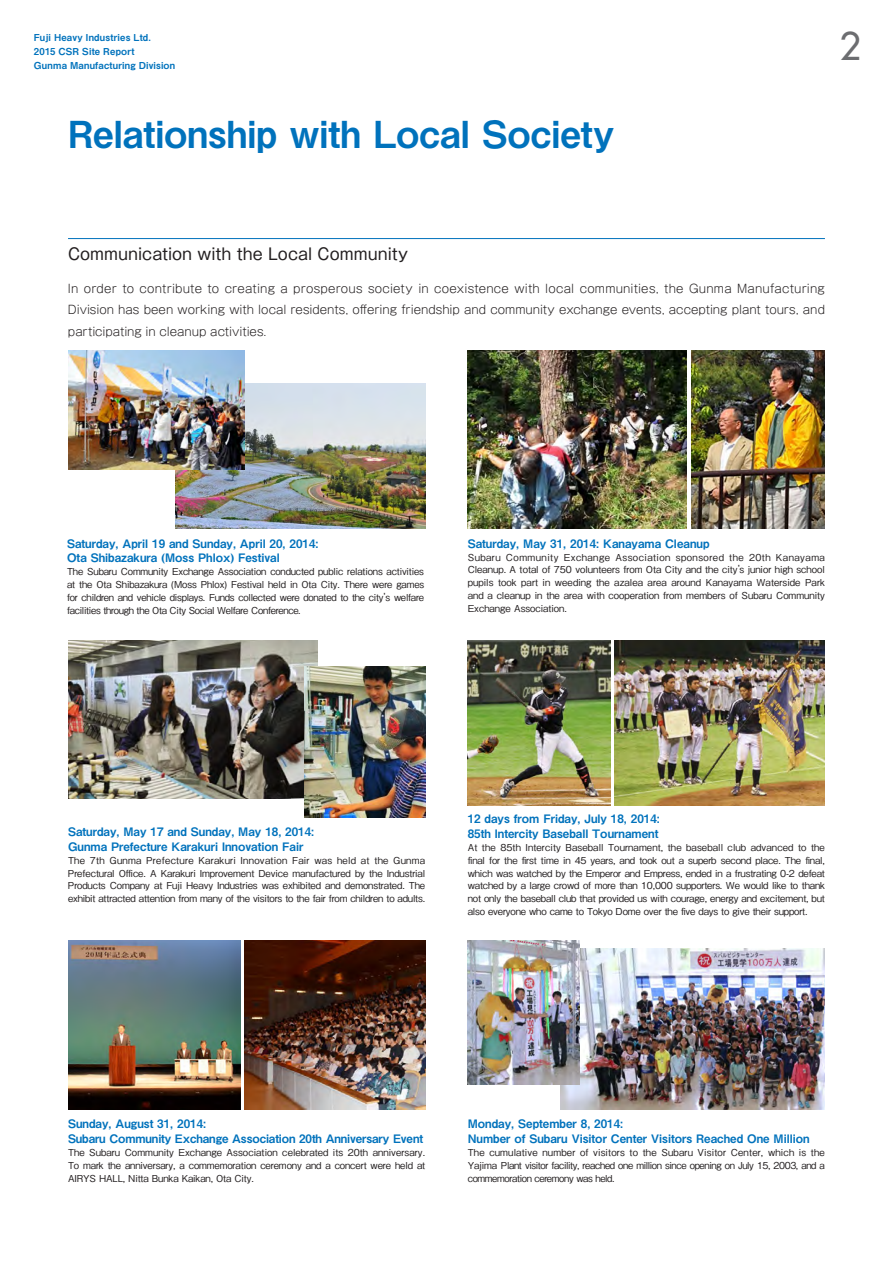
<style>
.page{position:relative;width:893px;height:1263px;background:#fff}
.page>*{position:absolute;margin:0;border:0;box-sizing:border-box;transform-origin:0 0}
.t1{font:37.2px "Midashi Go Pro MB31";letter-spacing:-.005em;color:#0072bc}
.t2{font:500 37.2px "Futura Std";color:#6c6d70}
.t3{font:15.9px "Gothic MB101 Pro";color:#231f20}
.イベント見出し青_en{font:11.7px "Midashi Go Pro MB31";color:#0072bc}
.t4{font:300 11.7px/21.3px "Gothic MB101 Pro";letter-spacing:-.01em;color:#231f20;text-align:justify}
.本文イベント2014_en{font:500 9.6px/12.8px "Gothic BBB Pro";letter-spacing:-.015em;color:#231f20;text-align:justify}
.t5{font:9.6px/13.8px "Midashi Go Pro MB31";letter-spacing:.02em;color:#0072bc}
</style>
<div class="page">
<img style="left:175px;top:384px;width:250px;height:144px">
<img style="left:468px;top:351px;width:219px;height:177px">
<img style="left:691px;top:351px;width:134px;height:177px">
<img style="left:68px;top:351px;width:176px;height:118px">
<img style="left:560px;top:949px;width:265px;height:160px">
<img style="left:68px;top:940px;width:172px;height:169px">
<img style="left:244px;top:940px;width:181px;height:169px">
<img style="left:468px;top:940px;width:111px;height:144px">
<hr style="left:68px;top:238px;width:757px;height:1px;background:#0072bc">
<img style="left:468px;top:640px;width:142px;height:165px">
<img style="left:614px;top:640px;width:211px;height:165px">
<img style="left:68px;top:640px;width:249px;height:159px">
<img style="left:305px;top:667px;width:120px;height:151px">
<p class="t5" style="left:34px;top:30px;width:143px">Fuji Heavy Industries Ltd.<br>2015 CSR Site Report<br>Gunma Manufacturing Division</p>
<p class="t2" style="left:839px;top:23px;width:23px">2</p>
<p class="t1" style="left:68px;top:104px;width:548px">Relationship with Local Society</p>
<p class="t3" style="left:68px;top:241px;width:342px">Communication with the Local Community</p>
<p class="t4" style="left:68px;top:276px;width:759px">In order to contribute to creating a prosperous society in coexistence with local communities, the Gunma Manufacturing Division has been working with local residents, offering friendship and community exchange events, accepting plant tours, and participating in cleanup activities.</p>
<p class="イベント見出し青_en" style="left:67px;top:534px;width:253px">Saturday, April 19 and Sunday, April 20, 2014:</p>
<p class="イベント見出し青_en" style="left:67px;top:549px;width:214px">Ota Shibazakura (Moss Phlox) Festival</p>
<p class="本文イベント2014_en" style="left:67px;top:564px;width:359px">The Subaru Community Exchange Association conducted public relations activities at the Ota Shibazakura (Moss Phlox) Festival held in Ota City. There were games for children and vehicle displays. Funds collected were donated to the city’s welfare facilities through the Ota City Social Welfare Conference.</p>
<p class="イベント見出し青_en" style="left:468px;top:534px;width:243px">Saturday, May 31, 2014: Kanayama Cleanup</p>
<p class="本文イベント2014_en" style="left:468px;top:549px;width:359px">Subaru Community Exchange Association sponsored the 20th Kanayama Cleanup. A total of 750 volunteers from Ota City and the city’s junior high school pupils took part in weeding the azalea area around Kanayama Waterside Park and a cleanup in the area with cooperation from members of Subaru Community Exchange Association.</p>
<p class="イベント見出し青_en" style="left:68px;top:822px;width:248px">Saturday, May 17 and Sunday, May 18, 2014:</p>
<p class="イベント見出し青_en" style="left:68px;top:837px;width:237px">Gunma Prefecture Karakuri Innovation Fair</p>
<p class="本文イベント2014_en" style="left:68px;top:852px;width:359px">The 7th Gunma Prefecture Karakuri Innovation Fair was held at the Gunma Prefectural Office. A Karakuri Improvement Device manufactured by the Industrial Products Company at Fuji Heavy Industries was exhibited and demonstrated. The exhibit attracted attention from many of the visitors to the fair from children to adults.</p>
<p class="イベント見出し青_en" style="left:468px;top:809px;width:194px">12 days from Friday, July 18, 2014:</p>
<p class="イベント見出し青_en" style="left:468px;top:824px;width:192px">85th Intercity Baseball Tournament</p>
<p class="本文イベント2014_en" style="left:468px;top:840px;width:359px">At the 85th Intercity Baseball Tournament, the baseball club advanced to the final for the first time in 45 years, and took out a superb second place. The final, which was watched by the Emperor and Empress, ended in a frustrating 0-2 defeat watched by a large crowd of more than 10,000 supporters. We would like to thank not only the baseball club that provided us with courage, energy and excitement, but also everyone who came to Tokyo Dome over the five days to give their support.　</p>
<p class="イベント見出し青_en" style="left:68px;top:1115px;width:140px">Sunday, August 31, 2014:</p>
<p class="イベント見出し青_en" style="left:68px;top:1129px;width:357px">Subaru Community Exchange Association 20th Anniversary Event</p>
<p class="本文イベント2014_en" style="left:68px;top:1145px;width:359px">The Subaru Community Exchange Association celebrated its 20th anniversary.<br>To mark the anniversary, a commemoration ceremony and a concert were held at AIRYS HALL, Nitta Bunka Kaikan, Ota City.</p>
<p class="イベント見出し青_en" style="left:468px;top:1115px;width:157px">Monday, September 8, 2014:</p>
<p class="イベント見出し青_en" style="left:468px;top:1129px;width:343px">Number of Subaru Visitor Center Visitors Reached One Million</p>
<p class="本文イベント2014_en" style="left:468px;top:1145px;width:359px">The cumulative number of visitors to the Subaru Visitor Center, which is the Yajima Plant visitor facility, reached one million since opening on July 15, 2003, and a commemoration ceremony was held.</p>
</div>
